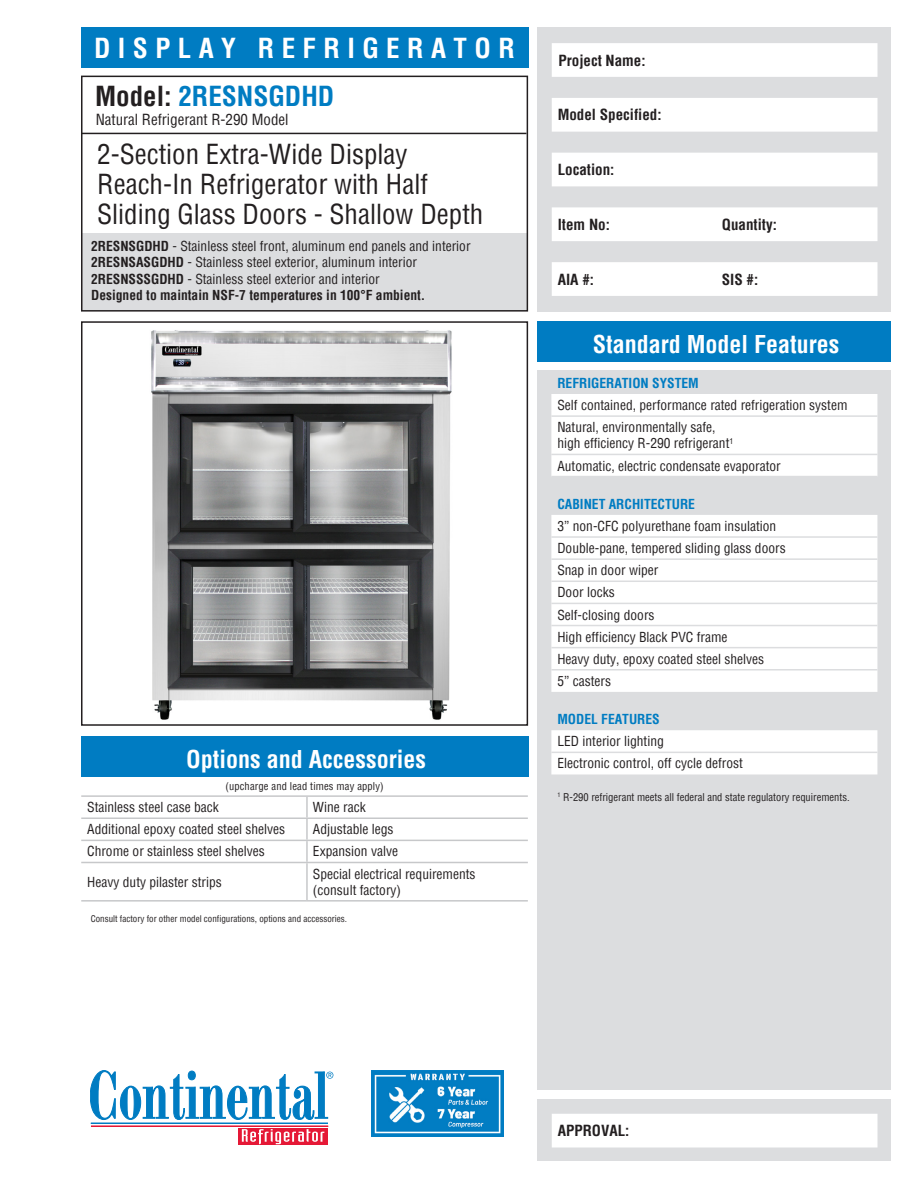
<style>
.page{position:relative;width:918px;height:1188px;background:#fff}
.page>*{position:absolute;margin:0;border:0;box-sizing:border-box;transform-origin:0 0}
.t1{font:condensed 27px "Helvetica";color:#231f20}
.t2{font:700 condensed 27px "Helvetica";letter-spacing:.275em;color:#fff}
.t3{font:700 condensed 27px "Helvetica";color:#007cc2}
.t4{font:700 condensed 24px "Helvetica";color:#fff}
.t5{font:700 condensed 15px "Helvetica";color:#231f20}
.t6{font:condensed 15px "Helvetica";color:#231f20}
.t7{font:condensed 13.5px "Helvetica";color:#231f20}
.t8{font:700 condensed 13.5px "Helvetica";color:#007cc2}
.t9{font:700 condensed 13.5px "Helvetica";color:#231f20}
.t10{font:condensed 10.5px "Helvetica";color:#231f20}
.t11{font:condensed 9px "Helvetica";color:#231f20}
.s1{color:#231f20}
.s2{font-weight:700}
</style>
<div class="page">
<div style="left:538px;top:1099px;width:353px;height:62px;background:#dcdddf"></div>
<div style="left:81px;top:233px;width:446px;height:77px;background:#dcdddf"></div>
<div style="left:81px;top:321px;width:447px;height:405px;border:2px solid #231f20"></div>
<div style="left:538px;top:321px;width:353px;height:40px;background:#007cc2"></div>
<div style="left:538px;top:370px;width:353px;height:720px;background:#dcdddf"></div>
<div style="left:538px;top:27px;width:353px;height:285px;background:#dcdddf"></div>
<hr style="left:91px;top:1123px;width:237px;height:1px;background:#007cc2">
<hr style="left:91px;top:1126px;width:237px;height:1px;background:#e51836">
<svg style="left:238px;top:1128px;width:90px;height:17px"></svg>
<svg style="left:242px;top:1129px;width:82px;height:15px"></svg>
<svg style="left:90px;top:1070px;width:243px;height:50px"></svg>
<svg style="left:552px;top:43px;width:326px;height:253px;fill:#fff"></svg>
<div style="left:81px;top:76px;width:447px;height:236px;border:2px solid #231f20"></div>
<div style="left:81px;top:27px;width:447px;height:40px;background:#007cc2"></div>
<div style="left:552px;top:1114px;width:326px;height:34px;background:#fff"></div>
<div style="left:81px;top:736px;width:447px;height:40px;background:#007cc2"></div>
<hr style="left:81px;top:133px;width:445px;height:1px;background:#231f20">
<img style="left:371px;top:1070px;width:133px;height:67px">
<img style="left:151px;top:330px;width:301px;height:390px">
<div style="left:551px;top:394px;width:326px;height:60px;background:#fff"></div>
<svg style="left:551px;top:455px;width:326px;height:319px;fill:#fff"></svg>
<hr style="left:551px;top:752px;width:326px;height:1px;background:#dcdddf">
<hr style="left:551px;top:415px;width:326px;height:2px;background:#dcdddf">
<hr style="left:551px;top:536px;width:326px;height:2px;background:#dcdddf">
<hr style="left:551px;top:558px;width:326px;height:2px;background:#dcdddf">
<hr style="left:551px;top:581px;width:326px;height:1px;background:#dcdddf">
<hr style="left:551px;top:603px;width:326px;height:1px;background:#dcdddf">
<hr style="left:551px;top:625px;width:326px;height:1px;background:#dcdddf">
<hr style="left:551px;top:647px;width:326px;height:1px;background:#dcdddf">
<hr style="left:551px;top:669px;width:326px;height:2px;background:#dcdddf">
<hr style="left:551px;top:476px;width:326px;height:1px;background:#dcdddf">
<hr style="left:81px;top:795px;width:226px;height:2px;background:#c7c8ca">
<hr style="left:307px;top:795px;width:221px;height:2px;background:#c7c8ca">
<hr style="left:307px;top:840px;width:221px;height:1px;background:#c7c8ca">
<hr style="left:307px;top:862px;width:221px;height:1px;background:#c7c8ca">
<hr style="left:307px;top:817px;width:221px;height:2px;background:#c7c8ca">
<hr style="left:306px;top:819px;width:2px;height:21px;background:#c7c8ca">
<hr style="left:307px;top:900px;width:221px;height:2px;background:#c7c8ca">
<hr style="left:306px;top:797px;width:2px;height:20px;background:#c7c8ca">
<hr style="left:81px;top:817px;width:226px;height:2px;background:#c7c8ca">
<hr style="left:81px;top:840px;width:226px;height:1px;background:#c7c8ca">
<hr style="left:306px;top:841px;width:2px;height:21px;background:#c7c8ca">
<hr style="left:81px;top:862px;width:226px;height:1px;background:#c7c8ca">
<hr style="left:306px;top:863px;width:2px;height:37px;background:#c7c8ca">
<hr style="left:81px;top:900px;width:226px;height:2px;background:#c7c8ca">
<h1 class="t2" style="left:94px;top:30px;width:422px">DISPLAY REFRIGERATOR</h1>
<p class="t3" style="left:95px;top:78px;width:241px"><span class="s1">Model:</span> 2RESNSGDHD</p>
<p class="t6" style="left:96px;top:109px;width:194px">Natural Refrigerant R-290 Model</p>
<p class="t1" style="left:97px;top:137px;width:312px">2-Section Extra-Wide Display</p>
<p class="t1" style="left:97px;top:167px;width:332px">Reach-In Refrigerator with Half</p>
<p class="t1" style="left:97px;top:197px;width:388px">Sliding Glass Doors - Shallow Depth</p>
<p class="t7" style="left:91px;top:237px;width:381px"><span class="s2">2RESNSGDHD</span> - Stainless steel front, aluminum end panels and interior</p>
<p class="t7" style="left:91px;top:254px;width:327px"><span class="s2">2RESNSASGDHD</span> - Stainless steel exterior, aluminum interior</p>
<p class="t7" style="left:91px;top:270px;width:290px"><span class="s2">2RESNSSSGDHD</span> - Stainless steel exterior and interior</p>
<p class="t9" style="left:91px;top:286px;width:336px">Designed to maintain NSF-7 temperatures in 100°F ambient.</p>
<h2 class="t4" style="left:186px;top:743px;width:241px">Options and Accessories</h2>
<p class="t10" style="left:225px;top:779px;width:160px">(upcharge and lead times may apply)</p>
<p class="t7" style="left:87px;top:799px;width:133px">Stainless steel case back</p>
<p class="t7" style="left:313px;top:799px;width:54px">Wine rack</p>
<p class="t7" style="left:87px;top:821px;width:199px">Additional epoxy coated steel shelves</p>
<p class="t7" style="left:313px;top:821px;width:82px">Adjustable legs</p>
<p class="t7" style="left:87px;top:843px;width:179px">Chrome or stainless steel shelves</p>
<p class="t7" style="left:313px;top:843px;width:87px">Expansion valve</p>
<p class="t7" style="left:87px;top:873px;width:136px">Heavy duty pilaster strips</p>
<p class="t7" style="left:313px;top:865px;width:164px">Special electrical requirements</p>
<p class="t7" style="left:313px;top:881px;width:90px">(consult factory)</p>
<p class="t11" style="left:91px;top:912px;width:258px">Consult factory for other model configurations, options and accessories.</p>
<p class="t5" style="left:559px;top:50px;width:89px">Project Name:</p>
<p class="t5" style="left:558px;top:105px;width:105px">Model Specified:</p>
<p class="t5" style="left:558px;top:160px;width:58px">Location:</p>
<p class="t5" style="left:558px;top:215px;width:54px">Item No:</p>
<p class="t5" style="left:722px;top:215px;width:57px">Quantity:</p>
<p class="t5" style="left:558px;top:269px;width:38px">AIA #:</p>
<p class="t5" style="left:722px;top:269px;width:38px">SIS #:</p>
<h2 class="t4" style="left:593px;top:328px;width:248px">Standard Model Features</h2>
<p class="t8" style="left:557px;top:374px;width:143px">REFRIGERATION SYSTEM</p>
<p class="t7" style="left:557px;top:396px;width:292px">Self contained, performance rated refrigeration system</p>
<p class="t7" style="left:557px;top:419px;width:160px">Natural, environmentally safe,</p>
<p class="t7" style="left:557px;top:435px;width:177px">high efficiency R-290 refrigerant<sup>1</sup></p>
<p class="t7" style="left:557px;top:457px;width:225px">Automatic, electric condensate evaporator</p>
<p class="t8" style="left:557px;top:495px;width:139px">CABINET ARCHITECTURE</p>
<p class="t7" style="left:557px;top:517px;width:220px">3” non-CFC polyurethane foam insulation</p>
<p class="t7" style="left:557px;top:539px;width:230px">Double-pane, tempered sliding glass doors</p>
<p class="t7" style="left:557px;top:562px;width:102px">Snap in door wiper</p>
<p class="t7" style="left:557px;top:584px;width:59px">Door locks</p>
<p class="t7" style="left:557px;top:606px;width:99px">Self-closing doors</p>
<p class="t7" style="left:557px;top:628px;width:172px">High efficiency Black PVC frame</p>
<p class="t7" style="left:557px;top:650px;width:208px">Heavy duty, epoxy coated steel shelves</p>
<p class="t7" style="left:557px;top:672px;width:55px">5” casters</p>
<p class="t8" style="left:557px;top:710px;width:104px">MODEL FEATURES</p>
<p class="t7" style="left:557px;top:733px;width:108px">LED interior lighting</p>
<p class="t7" style="left:557px;top:755px;width:187px">Electronic control, off cycle defrost</p>
<p class="t10" style="left:557px;top:790px;width:294px"><sup>1</sup> R-290 refrigerant meets all federal and state regulatory requirements.</p>
<p class="t5" style="left:558px;top:1121px;width:73px">APPROVAL:</p>
</div>
